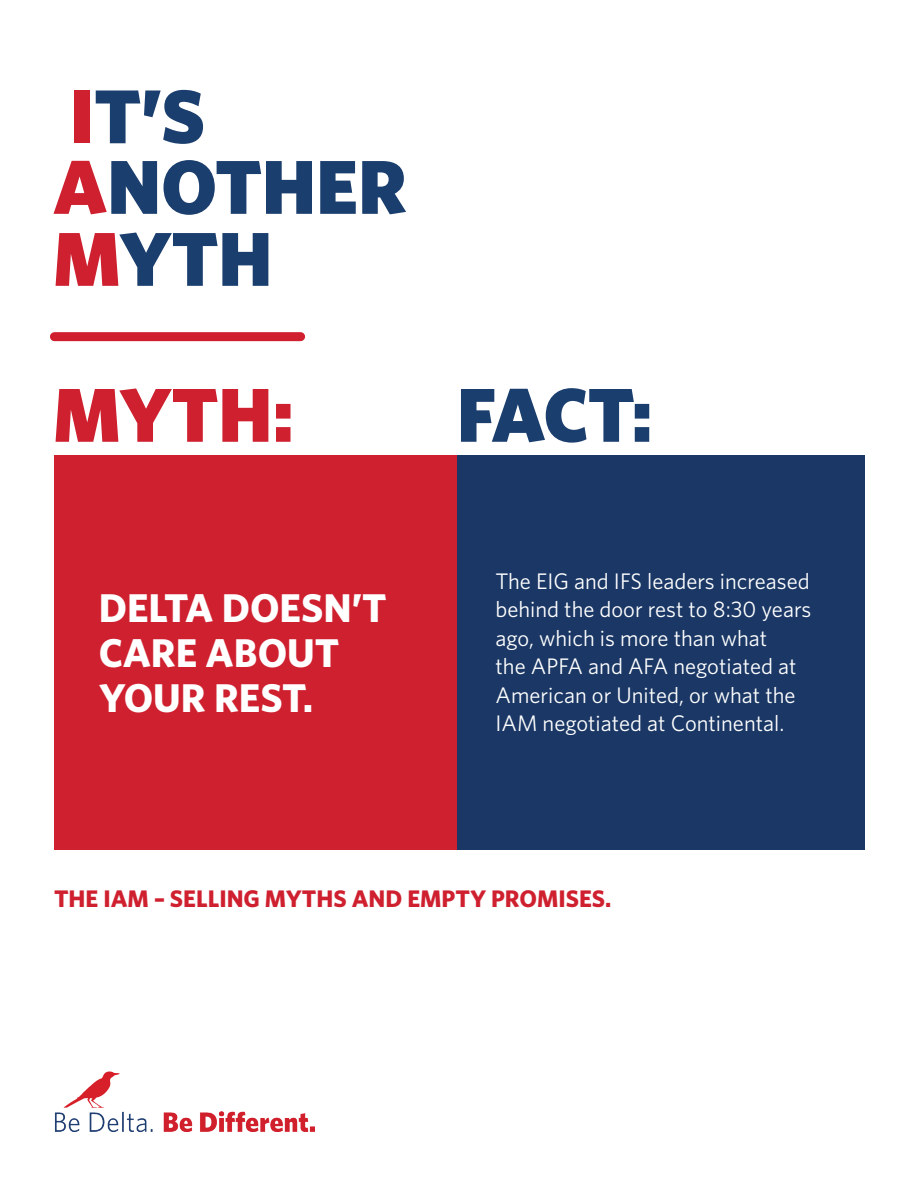
<style>
.page{position:relative;width:918px;height:1188px;background:#fff}
.page>*{position:absolute;margin:0;border:0;box-sizing:border-box;transform-origin:0 0}
.t1{font:900 76.5px/72px "Whitney";color:#1a3e6e}
.t2{font:900 76.5px "Whitney";color:#ce202f}
.t3{font:700 40.2px/45px "Whitney";color:#fff}
.t4{font:700 24px "Whitney";color:#cf202f}
.t5{font:22.5px/28.5px "Whitney";color:#fff}
.s1{color:#ce202f}
</style>
<div class="page">
<div style="left:54px;top:332px;width:247px;height:9px;background:#d0202f"></div>
<div style="left:456px;top:455px;width:409px;height:395px;background:#1a3765"></div>
<div style="left:54px;top:455px;width:402px;height:395px;background:#cf202f"></div>
<img style="left:54px;top:1111px;width:260px;height:21px">
<svg style="left:64px;top:1071px;width:56px;height:37px"></svg>
<p class="t1" style="left:70px;top:79px;width:137px"><span class="s1">I</span>T’S</p>
<p class="t1" style="left:53px;top:149px;width:355px"><span class="s1">A</span>NOTHER<br><span class="s1">M</span>YTH</p>
<p class="t2" style="left:53px;top:364px;width:242px">MYTH:</p>
<p class="t1" style="left:457px;top:377px;width:197px">FACT:</p>
<p class="t3" style="left:99px;top:585px;width:289px">DELTA DOESN’T<br>CARE ABOUT<br>YOUR REST.</p>
<p class="t5" style="left:496px;top:566px;width:317px">The EIG and IFS leaders increased behind the door rest to 8:30 years ago, which is more than what<br>the APFA and AFA negotiated at<br>American or United, or what the<br>IAM negotiated at Continental.</p>
<p class="t4" style="left:54px;top:883px;width:559px">THE IAM – SELLING MYTHS AND EMPTY PROMISES.</p>
</div>
